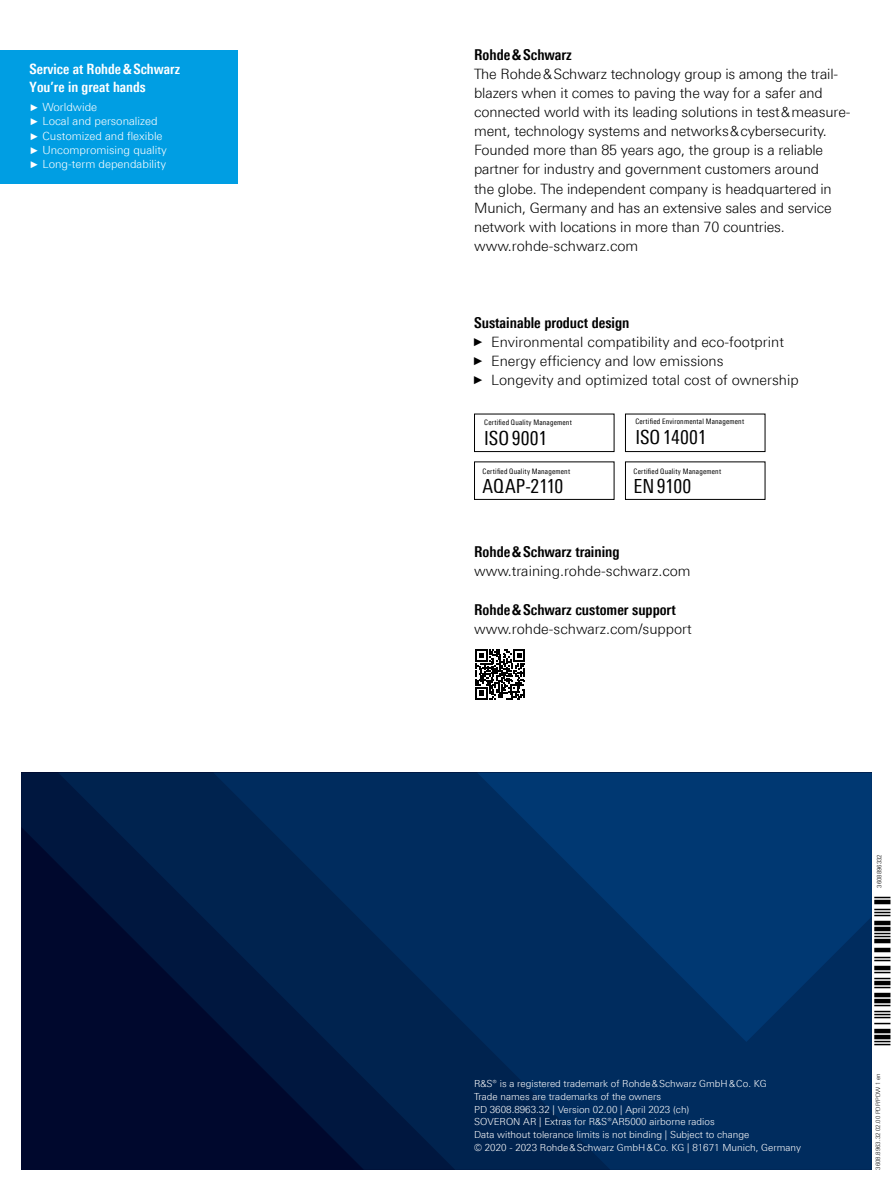
<style>
.page{position:relative;width:893px;height:1191px;background:#fff}
.page>*{position:absolute;margin:0;border:0;box-sizing:border-box;transform-origin:0 0}
.t1{font:19.5px "Linotype Univers 420 Cn";letter-spacing:.005em;color:#000}
.t2{font:700 15px "Linotype Univers 620 Cn";color:#000}
.t3{font:300 14.25px/19.2px "Linotype Univers 330";letter-spacing:-.01em;color:#000}
.t4{font:700 14.25px/17.1px "Linotype Univers 620 Cn";color:#fff}
.t5{font:300 11.25px/14.2px "Linotype Univers 330";color:#fff}
.Adresse{font:300 9.75px/12.6px "Linotype Univers 330";color:#fff}
.t6{font:7.5px "Linotype Univers 420 Cn";letter-spacing:.025em;color:#000}
.t7{font:300 6px "Linotype Univers 330";color:#000}
.s1{font-family:"Arial";font-weight:400;font-size:9.75px}
.s2{font-family:"Arial Narrow";font-weight:400;font-size:11.4px}
</style>
<div class="page">
<svg style="left:21px;top:772px;width:37px;height:397px;background:#000a30"></svg>
<svg style="left:58px;top:772px;width:155px;height:397px;background:#001037"></svg>
<svg style="left:213px;top:772px;width:659px;height:397px;background:#002452"></svg>
<svg style="left:477px;top:772px;width:395px;height:270px;background:#003269"></svg>
<div style="left:0;top:50px;width:238px;height:134px;background:#009ee3"></div>
<svg style="left:475px;top:649px;width:50px;height:50px"></svg>
<div style="left:474px;top:414px;width:140px;height:38px;border:1px solid #000"></div>
<div style="left:625px;top:414px;width:140px;height:38px;border:1px solid #000"></div>
<div style="left:625px;top:461px;width:140px;height:39px;border:1px solid #000"></div>
<div style="left:474px;top:461px;width:140px;height:39px;border:1px solid #000"></div>
<svg style="left:874px;top:1040px;width:16px;height:5px"></svg>
<div style="left:874px;top:1034px;width:16px;height:5px;background:#000"></div>
<div style="left:874px;top:1028px;width:16px;height:5px;background:#000"></div>
<svg style="left:874px;top:1004px;width:16px;height:20px"></svg>
<div style="left:874px;top:998px;width:16px;height:5px;background:#000"></div>
<div style="left:874px;top:992px;width:16px;height:5px;background:#000"></div>
<svg style="left:874px;top:986px;width:16px;height:2px"></svg>
<div style="left:874px;top:980px;width:16px;height:5px;background:#000"></div>
<svg style="left:874px;top:971px;width:16px;height:8px"></svg>
<div style="left:874px;top:965px;width:16px;height:5px;background:#000"></div>
<svg style="left:874px;top:956px;width:16px;height:5px"></svg>
<div style="left:874px;top:947px;width:16px;height:5px;background:#000"></div>
<div style="left:874px;top:938px;width:16px;height:5px;background:#000"></div>
<svg style="left:874px;top:932px;width:16px;height:5px"></svg>
<div style="left:874px;top:926px;width:16px;height:5px;background:#000"></div>
<div style="left:874px;top:920px;width:16px;height:5px;background:#000"></div>
<svg style="left:874px;top:908px;width:16px;height:8px"></svg>
<div style="left:874px;top:899px;width:16px;height:5px;background:#000"></div>
<svg style="left:874px;top:896px;width:16px;height:2px"></svg>
<p class="t4" style="left:30px;top:61px;width:152px">Service at Rohde&amp;Schwarz<br>You’re in great hands</p>
<p class="t5" style="left:30px;top:100px;width:139px"><span class="s1">►</span> Worldwide<br><span class="s1">►</span> Local and personalized <span class="s1">►</span> Customized and flexible <span class="s1">►</span> Uncompromising quality <span class="s1">►</span> Long-term dependability</p>
<p class="t2" style="left:474px;top:45px;width:99px">Rohde&amp;Schwarz</p>
<p class="t3" style="left:474px;top:64px;width:378px">The Rohde&amp;Schwarz technology group is among the trail&shy;blazers when it comes to paving the way for a safer and connected world with its leading solutions in test&amp;measure&shy;ment, technology systems and networks&amp;cybersecurity.<br>Founded more than 85 years ago, the group is a reliable partner for industry and government customers around<br>the globe. The independent company is headquartered in Munich, Germany and has an extensive sales and service network with locations in more than 70 countries. www.rohde-schwarz.com</p>
<p class="t2" style="left:474px;top:313px;width:157px">Sustainable product design</p>
<p class="t3" style="left:474px;top:332px;width:326px"><span class="s2">►</span> Environmental compatibility and eco-footprint <span class="s2">►</span> Energy efficiency and low emissions<br><span class="s2">►</span> Longevity and optimized total cost of ownership</p>
<p class="t6" style="left:484px;top:418px;width:89px">Certified Quality Management</p>
<h1 class="t1" style="left:484px;top:426px;width:64px">ISO9001</h1>
<p class="t6" style="left:483px;top:467px;width:89px">Certified Quality Management</p>
<h1 class="t1" style="left:483px;top:474px;width:82px">AQAP-2110</h1>
<p class="t6" style="left:635px;top:417px;width:110px">Certified Environmental Management</p>
<h1 class="t1" style="left:635px;top:425px;width:73px">ISO14001</h1>
<p class="t6" style="left:634px;top:467px;width:89px">Certified Quality Management</p>
<h1 class="t1" style="left:634px;top:474px;width:59px">EN9100</h1>
<p class="t2" style="left:474px;top:543px;width:147px">Rohde&amp;Schwarz training</p>
<p class="t3" style="left:474px;top:561px;width:218px">www.training.rohde-schwarz.com</p>
<p class="t2" style="left:474px;top:600px;width:203px">Rohde&amp;Schwarz customer support</p>
<p class="t3" style="left:474px;top:619px;width:219px">www.rohde-schwarz.com/support</p>
<p class="Adresse" style="left:474px;top:1077px;width:294px">R&amp;S® is a registered trademark of Rohde&amp;Schwarz GmbH&amp;Co. KG Trade names are trademarks of the owners<br>PD 3608.8963.32 | Version 02.00 | April 2023 (ch)<br>SOVERON AR | Extras for R&amp;S®AR5000 airborne radios<br>Data without tolerance limits is not binding | Subject to change</p>
<p class="Adresse" style="left:474px;top:1140px;width:328px">© 2020 - 2023 Rohde&amp;Schwarz GmbH&amp;Co. KG | 81671 Munich, Germany</p>
<p class="t7" style="left:876px;top:887px;width:35px;rotate:-90deg">3608896332</p>
<p class="t7" style="left:875px;top:1169px;width:98px;rotate:-90deg">3608.8963.32 02.00 PDP/PDW 1 en</p>
</div>
